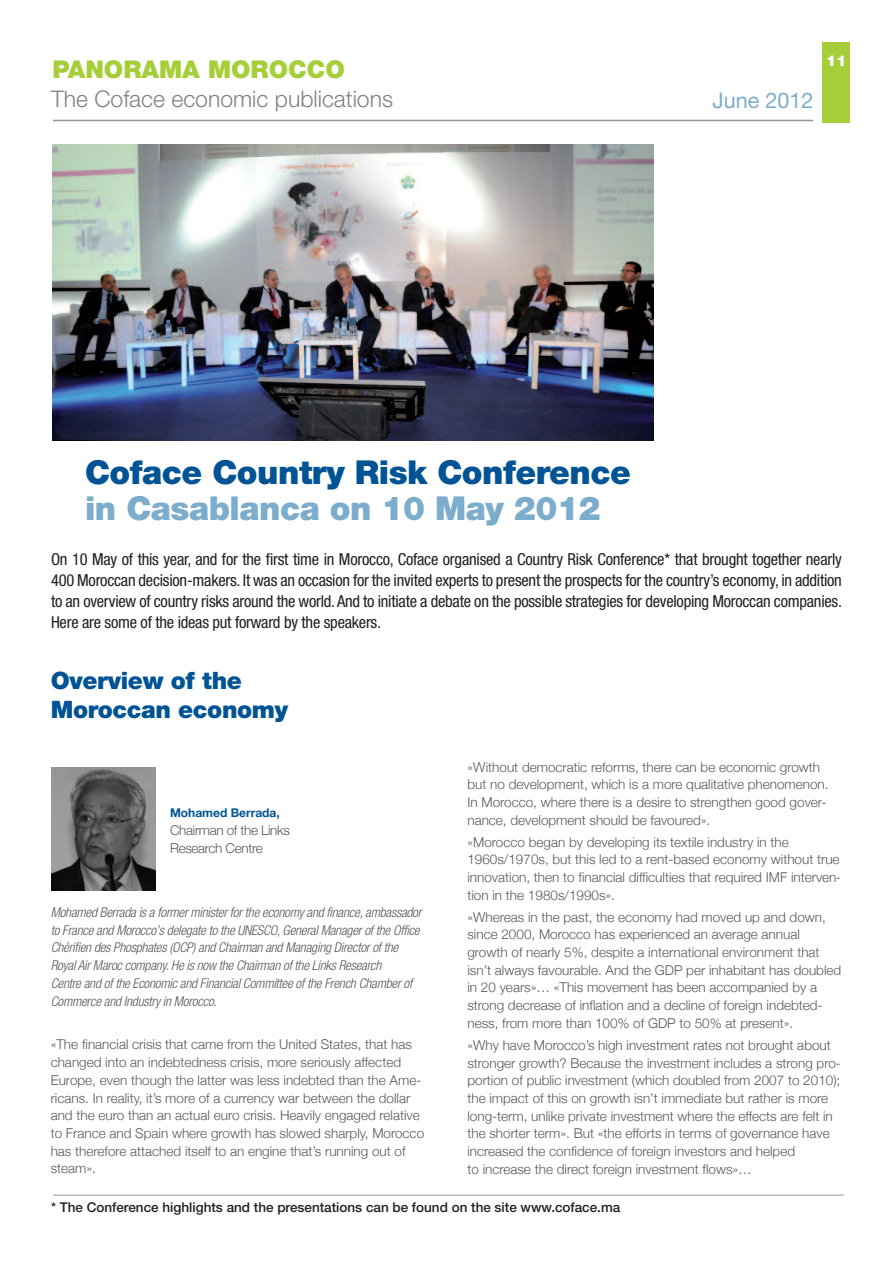
<style>
.page{position:relative;width:893px;height:1263px;background:#fff}
.page>*{position:absolute;margin:0;border:0;box-sizing:border-box;transform-origin:0 0}
.t1{font:900 33px "Helvetica Neue LT Std";letter-spacing:-.015em;color:#005495}
.t2{font:900 33px "Helvetica Neue LT Std";letter-spacing:-.015em;color:#7dadcc}
.t3{font:900 24.45px "Helvetica Neue LT Std";color:#a6ce39}
.t4{font:900 24px/28.8px "Helvetica Neue LT Std";letter-spacing:-.015em;color:#005495}
.t5{font:300 22.95px "Helvetica Neue LT Std";color:#808285}
.t6{font:21.6px "Helvetica Neue LT Std";color:#7dadcc}
.t7{font:condensed 16.5px/21px "Helvetica Neue LT Std";letter-spacing:-.015em;color:#231f20;text-align:justify}
.t8{font:900 15px "Helvetica Neue LT Std";color:#fff}
.t9{font:300 13.5px/17.7px "Helvetica Neue";color:#57585a}
.t10{font:italic 300 condensed 13.5px/17.7px "Helvetica Neue";letter-spacing:-.015em;color:#57585a}
.t11{font:500 13.5px "Helvetica Neue";color:#231f20}
.t12{font:300 13.5px/18px "Helvetica Neue";letter-spacing:-.025em;color:#57585a}
.t13{font:700 12px "Helvetica Neue";color:#005495}
</style>
<div class="page">
<img style="left:52px;top:145px;width:602px;height:295px">
<img style="left:51px;top:768px;width:104px;height:123px">
<hr style="left:53px;top:1195px;width:791px;height:1px;background:#939598">
<hr style="left:53px;top:120px;width:760px;height:1px;background:#939598">
<div style="left:822px;top:43px;width:28px;height:80px;background:#a6ce39"></div>
<h2 class="t3" style="left:52px;top:61px;width:294px">Panorama moroCCo</h2>
<h3 class="t5" style="left:51px;top:91px;width:344px">The Coface economic publications</h3>
<h3 class="t6" style="left:713px;top:92px;width:102px">June 2012</h3>
<p class="t8" style="left:826px;top:55px;width:22px">11</p>
<h1 class="t1" style="left:85px;top:460px;width:547px">Coface Country risk Conference</h1>
<h1 class="t2" style="left:85px;top:496px;width:517px">in Casablanca on 10 may 2012</h1>
<p class="t7" style="left:51px;top:550px;width:792px">On 10 May of this year, and for the first time in Morocco, Coface organised a Country Risk Conference* that brought together nearly 400 Moroccan decision-makers. It was an occasion for the invited experts to present the prospects for the country’s economy, in addition to an overview of country risks around the world.And to initiate a debate on the possible strategies for developing Moroccan companies.<br>Here are some of the ideas put forward by the speakers.</p>
<h3 class="t4" style="left:51px;top:668px;width:239px">overview of the moroccan economy</h3>
<p class="t13" style="left:170px;top:805px;width:111px">Mohamed Berrada,</p>
<p class="t12" style="left:170px;top:820px;width:122px">Chairman of the Links<br>Research Centre</p>
<p class="t10" style="left:51px;top:904px;width:372px">Mohamed Berrada is a former minister for the economy and finance, ambassador to France and Morocco’s delegate to the UNESCO, General Manager of the Office Chérifien des Phosphates (OCP) and Chairman and Managing Director of the Royal Air Maroc company. He is now the Chairman of the Links Research<br>Centre and of the Economic and Financial Committee of the French Chamber of Commerce and Industry in Morocco.</p>
<p class="t9" style="left:51px;top:1035px;width:375px">«The financial crisis that came from the United States, that has changed into an indebtedness crisis, more seriously affected Europe, even though the latter was less indebted than the Ame&shy;ricans. In reality, it’s more of a currency war between the dollar and the euro than an actual euro crisis. Heavily engaged relative to France and Spain where growth has slowed sharply, Morocco has therefore attached itself to an engine that’s running out of steam».</p>
<p class="t9" style="left:467px;top:758px;width:363px">«Without democratic reforms, there can be economic growth but no development, which is a more qualitative phenomenon.<br>In Morocco, where there is a desire to strengthen good gover&shy;nance, development should be favoured».</p>
<p class="t9" style="left:467px;top:833px;width:375px">«Morocco began by developing its textile industry in the 1960s/1970s, but this led to a rent-based economy without true innovation, then to financial difficulties that required IMF interven&shy;tion in the 1980s/1990s».</p>
<p class="t9" style="left:467px;top:908px;width:375px">«Whereas in the past, the economy had moved up and down, since 2000, Morocco has experienced an average annual growth of nearly 5%, despite a international environment that isn’t always favourable. And the GDP per inhabitant has doubled in 20 years»… «This movement has been accompanied by a strong decrease of inflation and a decline of foreign indebted&shy;ness, from more than 100% of GDP to 50% at present».</p>
<p class="t9" style="left:467px;top:1036px;width:375px">«Why have Morocco’s high investment rates not brought about stronger growth? Because the investment includes a strong pro&shy;portion of public investment (which doubled from 2007 to 2010); the impact of this on growth isn’t immediate but rather is more long-term, unlike private investment where the effects are felt in the shorter term». But «the efforts in terms of governance have increased the confidence of foreign investors and helped<br>to increase the direct foreign investment flows»…</p>
<p class="t11" style="left:51px;top:1202px;width:571px">* The Conference highlights and the presentations can be found on the site www.coface.ma</p>
</div>
